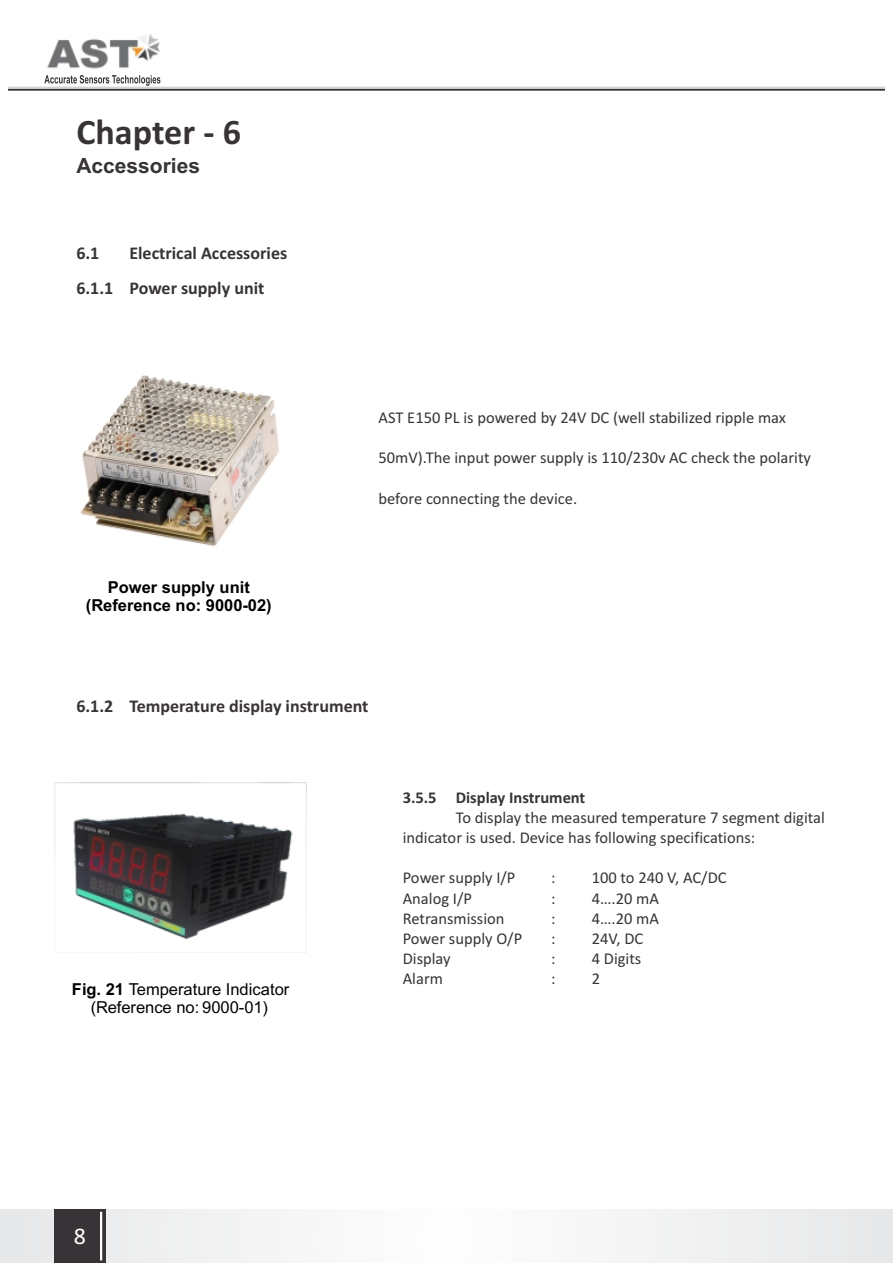
<style>
.page{position:relative;width:893px;height:1263px;background:#fff}
.page>*{position:absolute;margin:0;border:0;box-sizing:border-box;transform-origin:0 0}
.t1{font:700 36.15px "Calibri";color:#383336}
.t2{font:24px "Calibri";color:#fff}
.t3{font:700 21px "Arial";color:#383336}
.t4{font:700 18px/35.1px "Calibri";color:#383336}
.t5{font:16.5px/20.1px "Calibri";color:#383336}
.t6{font:16.5px/18.5px "Arial";color:#000;text-align:center}
.t7{font:700 16.5px/18.5px "Arial";color:#000;text-align:center}
.t8{font:700 16.5px "Calibri";color:#383336}
.s1{font-weight:700}
</style>
<div class="page">
<div style="left:0;top:1209px;width:893px;height:54px;background:#f3f3f4"></div>
<div style="left:54px;top:1209px;width:51px;height:54px;background:#383336"></div>
<hr style="left:100px;top:1212px;width:2px;height:48px;background:#fff">
<svg style="left:44px;top:75px;width:116px;height:11px"></svg>
<hr style="left:8px;top:88px;width:877px;height:3px;background:#383336">
<hr style="left:8px;top:87px;width:877px;height:2px;background:#d1d4d6">
<img style="left:47px;top:34px;width:113px;height:35px">
<img style="left:80px;top:375px;width:199px;height:172px">
<img style="left:54px;top:782px;width:253px;height:170px">
<h1 class="t1" style="left:76px;top:116px;width:166px">Chapter - 6</h1>
<p class="t3" style="left:76px;top:157px;width:125px">Accessories</p>
<p class="t4" style="left:76px;top:237px;width:212px;text-indent:53px">Electrical Accessories<br>6.1.1 Power supply unit</p>
<p class="t4" style="left:76px;top:237px;width:25px">6.1</p>
<p class="t7" style="left:86px;top:579px;width:187px">Power supply unit (Reference no: 9000-02)</p>
<p class="t5" style="left:378px;top:409px;width:409px">AST E150 PL is powered by 24V DC (well stabilized ripple max</p>
<p class="t5" style="left:378px;top:449px;width:434px">50mV).The input power supply is 110/230v AC check the polarity</p>
<p class="t5" style="left:378px;top:490px;width:200px">before connecting the device.</p>
<p class="t4" style="left:76px;top:690px;width:294px">6.1.2 Temperature display instrument</p>
<p class="t6" style="left:72px;top:981px;width:219px"><span class="s1">Fig. 21</span> Temperature Indicator (Reference no: 9000-01)</p>
<p class="t8" style="left:403px;top:790px;width:184px">3.5.5 Display Instrument</p>
<p class="t5" style="left:403px;top:809px;width:424px;text-indent:53px">To display the measured temperature 7 segment digital indicator is used. Device has following specifications:</p>
<p class="t5" style="left:403px;top:869px;width:114px">Power supply I/P</p>
<p class="t5" style="left:551px;top:869px;width:6px">:</p>
<p class="t5" style="left:592px;top:869px;width:136px">100 to 240 V, AC/DC</p>
<p class="t5" style="left:403px;top:889px;width:71px">Analog I/P</p>
<p class="t5" style="left:551px;top:889px;width:6px">:</p>
<p class="t5" style="left:592px;top:889px;width:69px">4….20 mA</p>
<p class="t5" style="left:403px;top:909px;width:103px">Retransmission</p>
<p class="t5" style="left:551px;top:909px;width:6px">:</p>
<p class="t5" style="left:592px;top:909px;width:69px">4….20 mA</p>
<p class="t5" style="left:403px;top:930px;width:121px">Power supply O/P</p>
<p class="t5" style="left:551px;top:930px;width:6px">:</p>
<p class="t5" style="left:592px;top:930px;width:53px">24V, DC</p>
<p class="t5" style="left:403px;top:950px;width:49px">Display</p>
<p class="t5" style="left:551px;top:950px;width:6px">:</p>
<p class="t5" style="left:592px;top:950px;width:51px">4 Digits</p>
<p class="t5" style="left:403px;top:970px;width:42px">Alarm</p>
<p class="t5" style="left:551px;top:970px;width:6px">:</p>
<p class="t5" style="left:592px;top:970px;width:10px">2</p>
<h2 class="t2" style="left:74px;top:1226px;width:14px">8</h2>
</div>
